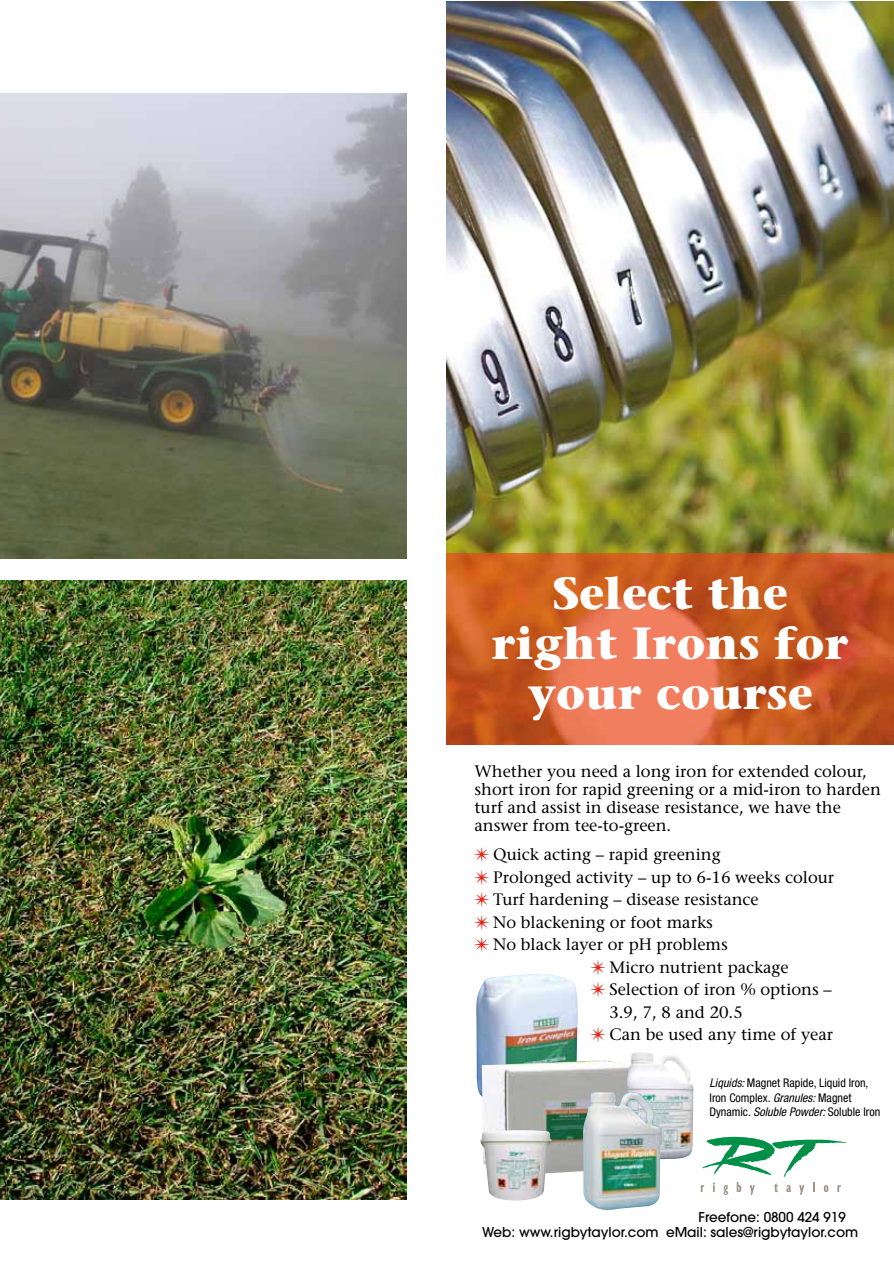
<style>
.page{position:relative;width:894px;height:1263px;background:#fff}
.page>*{position:absolute;margin:0;border:0;box-sizing:border-box;transform-origin:0 0}
.t1{font:700 45px/49.5px "Stone Serif";color:#fff;text-align:center}
.t2{font:16.5px/18px "Stone Serif";color:#000}
.t3{font:500 13.5px/15px "Avant Garde";color:#000}
.t4{font:condensed 12px/14.4px "Helvetica Neue";color:#000}
.s1{color:#e52516}
.s2{font-style:italic}
</style>
<div class="page">
<img style="left:0;top:94px;width:406px;height:464px">
<img style="left:0;top:580px;width:406px;height:619px">
<img style="left:447px;top:2px;width:446px;height:552px">
<svg style="left:701px;top:1137px;width:146px;height:58px"></svg>
<hr style="left:447px;top:744px;width:446px;height:1px;background:#f0805e">
<img style="left:447px;top:554px;width:446px;height:190px">
<img style="left:476px;top:974px;width:102px;height:123px">
<img style="left:482px;top:1060px;width:144px;height:113px">
<img style="left:626px;top:1052px;width:67px;height:107px">
<img style="left:480px;top:1130px;width:72px;height:71px">
<img style="left:583px;top:1092px;width:77px;height:118px">
<p class="t1" style="left:491px;top:568px;width:358px">Select the right Irons for your course</p>
<p class="t2" style="left:474px;top:762px;width:408px">Whether you need a long iron for extended colour, short iron for rapid greening or a mid-iron to harden turf and assist in disease resistance, we have the answer from tee-to-green.</p>
<p class="t2" style="left:474px;top:845px;width:247px"><span class="s1">✴</span> Quick acting – rapid greening</p>
<p class="t2" style="left:474px;top:868px;width:361px"><span class="s1">✴</span> Prolonged activity – up to 6-16 weeks colour</p>
<p class="t2" style="left:474px;top:890px;width:286px"><span class="s1">✴</span> Turf hardening – disease resistance</p>
<p class="t2" style="left:474px;top:913px;width:240px"><span class="s1">✴</span> No blackening or foot marks</p>
<p class="t2" style="left:474px;top:935px;width:255px"><span class="s1">✴</span> No black layer or pH problems</p>
<p class="t2" style="left:591px;top:958px;width:199px"><span class="s1">✴</span> Micro nutrient package</p>
<p class="t2" style="left:591px;top:980px;width:242px"><span class="s1">✴</span> Selection of iron % options –</p>
<p class="t2" style="left:609px;top:1003px;width:135px">3.9, 7, 8 and 20.5</p>
<p class="t2" style="left:591px;top:1025px;width:244px"><span class="s1">✴</span> Can be used any time of year</p>
<p class="t4" style="left:709px;top:1076px;width:172px"><span class="s2">Liquids:</span> Magnet Rapide, Liquid Iron,<br>Iron Complex. <span class="s2">Granules:</span> Magnet<br>Dynamic. <span class="s2">Soluble Powder:</span> Soluble Iron</p>
<p class="t3" style="left:482px;top:1209px;width:378px;text-indent:216px">Freefone: 0800 424 919<br>Web: www.rigbytaylor.com eMail: sales@rigbytaylor.com</p>
</div>
